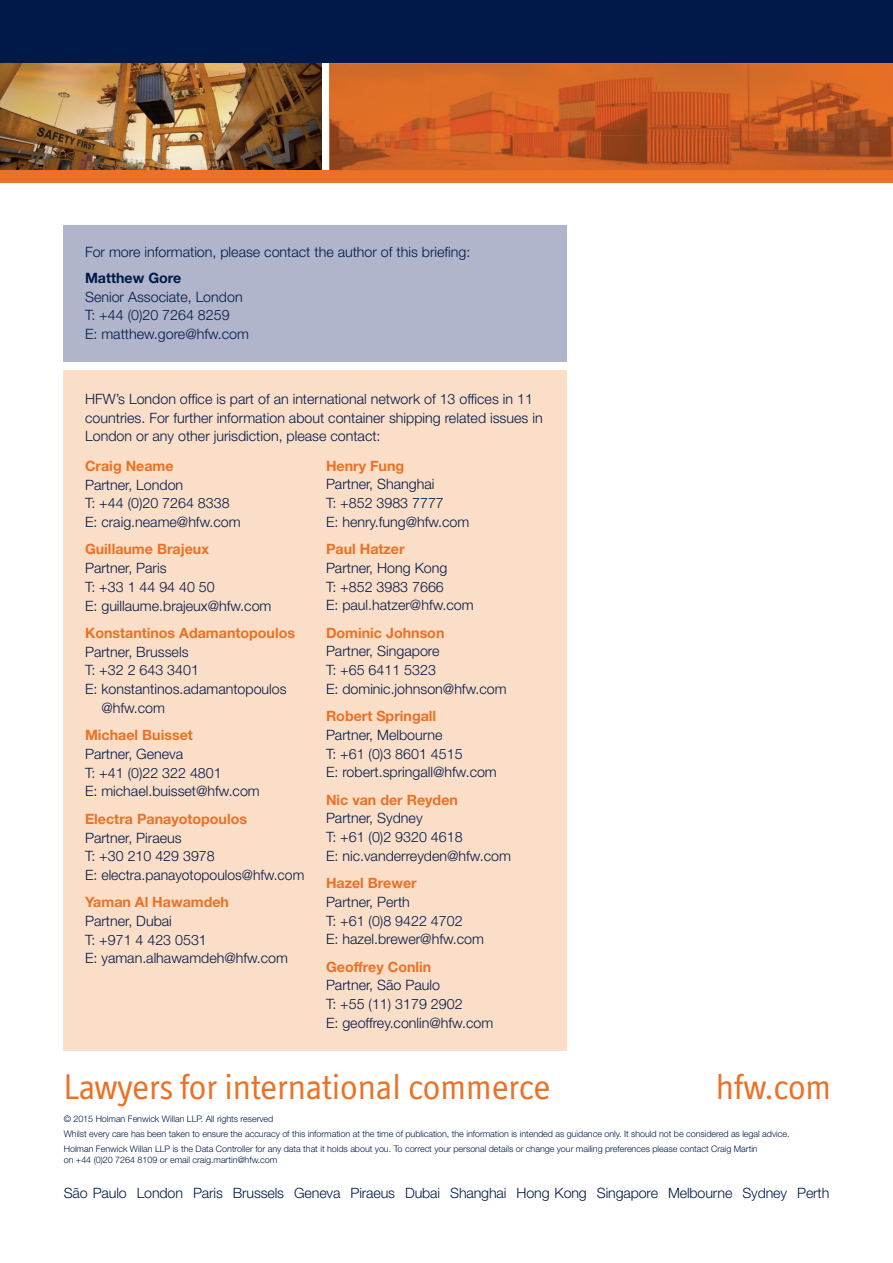
<style>
.page{position:relative;width:893px;height:1263px;background:#fff}
.page>*{position:absolute;margin:0;border:0;box-sizing:border-box;transform-origin:0 0}
.t1{font:36px "Officina Display ITC Std";color:#eb7125}
.t2{font:300 14.25px/18.8px "Helvetica Neue LT Std";color:#001948}
.t3{font:700 14.25px "Helvetica Neue LT Std";color:#eb7125}
.t4{font:700 14.25px "Helvetica Neue LT Std";color:#001948}
.t5{font:300 9px/15px "Helvetica Neue LT Std";letter-spacing:-.005em;color:#001948}
</style>
<div class="page">
<div style="left:64px;top:370px;width:503px;height:681px;background:#fbdec7"></div>
<div style="left:64px;top:225px;width:503px;height:136px;background:#b1b5cb"></div>
<div style="left:0;top:0;width:893px;height:170px;background:#001948"></div>
<img style="left:0;top:64px;width:322px;height:106px">
<div style="left:322px;top:64px;width:8px;height:106px;background:#fff"></div>
<div style="left:0;top:170px;width:893px;height:13px;background:#eb7125"></div>
<img style="left:330px;top:64px;width:512px;height:73px">
<img style="left:842px;top:64px;width:51px;height:106px">
<img style="left:330px;top:133px;width:204px;height:37px">
<img style="left:534px;top:135px;width:206px;height:35px">
<img style="left:739px;top:137px;width:103px;height:33px">
<p class="t2" style="left:85px;top:243px;width:387px">For more information, please contact the author of this briefing:</p>
<p class="t4" style="left:85px;top:269px;width:98px">Matthew Gore</p>
<p class="t2" style="left:85px;top:287px;width:166px">Senior Associate, London<br>T: +44 (0)20 7264 8259<br>E: matthew.gore@hfw.com</p>
<p class="t2" style="left:85px;top:389px;width:459px">HFW’s London office is part of an international network of 13 offices in 11 countries. For further information about container shipping related issues in<br>London or any other jurisdiction, please contact:</p>
<p class="t3" style="left:85px;top:457px;width:90px">Craig Neame</p>
<p class="t2" style="left:85px;top:475px;width:157px">Partner, London<br>T: +44 (0)20 7264 8338<br>E: craig.neame@hfw.com</p>
<p class="t3" style="left:85px;top:540px;width:125px">Guillaume Brajeux</p>
<p class="t2" style="left:85px;top:558px;width:188px">Partner, Paris<br>T: +33 1 44 94 40 50<br>E: guillaume.brajeux@hfw.com</p>
<p class="t3" style="left:85px;top:624px;width:212px">Konstantinos Adamantopoulos</p>
<p class="t2" style="left:85px;top:642px;width:105px">Partner, Brussels</p>
<p class="t2" style="left:85px;top:661px;width:115px">T: +32 2 643 3401</p>
<p class="t2" style="left:85px;top:679px;width:203px">E: konstantinos.adamantopoulos</p>
<p class="t2" style="left:101px;top:698px;width:65px">@hfw.com</p>
<p class="t3" style="left:85px;top:726px;width:109px">Michael Buisset</p>
<p class="t2" style="left:85px;top:744px;width:176px">Partner, Geneva<br>T: +41 (0)22 322 4801<br>E: michael.buisset@hfw.com</p>
<p class="t3" style="left:85px;top:810px;width:164px">Electra Panayotopoulos</p>
<p class="t2" style="left:85px;top:828px;width:221px">Partner, Piraeus<br>T: +30 210 429 3978<br>E: electra.panayotopoulos@hfw.com</p>
<p class="t3" style="left:85px;top:893px;width:146px">Yaman Al Hawamdeh</p>
<p class="t2" style="left:85px;top:911px;width:205px">Partner, Dubai<br>T: +971 4 423 0531<br>E: yaman.alhawamdeh@hfw.com</p>
<p class="t3" style="left:326px;top:457px;width:80px">Henry Fung</p>
<p class="t2" style="left:326px;top:474px;width:145px">Partner, Shanghai<br>T: +852 3983 7777<br>E: henry.fung@hfw.com</p>
<p class="t3" style="left:326px;top:540px;width:80px">Paul Hatzer</p>
<p class="t2" style="left:326px;top:558px;width:149px">Partner, Hong Kong<br>T: +852 3983 7666<br>E: paul.hatzer@hfw.com</p>
<p class="t3" style="left:326px;top:624px;width:120px">Dominic Johnson</p>
<p class="t2" style="left:326px;top:642px;width:182px">Partner, Singapore<br>T: +65 6411 5323<br>E: dominic.johnson@hfw.com</p>
<p class="t3" style="left:326px;top:707px;width:112px">Robert Springall</p>
<p class="t2" style="left:326px;top:725px;width:172px">Partner, Melbourne<br>T: +61 (0)3 8601 4515<br>E: robert.springall@hfw.com</p>
<p class="t3" style="left:326px;top:791px;width:133px">Nic van der Reyden</p>
<p class="t2" style="left:326px;top:809px;width:186px">Partner, Sydney<br>T: +61 (0)2 9320 4618<br>E: nic.vanderreyden@hfw.com</p>
<p class="t3" style="left:326px;top:874px;width:92px">Hazel Brewer</p>
<p class="t2" style="left:326px;top:892px;width:159px">Partner, Perth<br>T: +61 (0)8 9422 4702<br>E: hazel.brewer@hfw.com</p>
<p class="t3" style="left:326px;top:958px;width:107px">Geoffrey Conlin</p>
<p class="t2" style="left:326px;top:976px;width:169px">Partner, São Paulo<br>T: +55 (11) 3179 2902<br>E: geoffrey.conlin@hfw.com</p>
<h1 class="t1" style="left:64px;top:1065px;width:488px">Lawyers for international commerce</h1>
<h1 class="t1" style="left:716px;top:1065px;width:117px">hfw.com</h1>
<p class="t5" style="left:64px;top:1111px;width:727px">© 2015 Holman Fenwick Willan LLP. All rights reserved<br>Whilst every care has been taken to ensure the accuracy of this information at the time of publication, the information is intended as guidance only. It should not be considered as legal advice.<br>Holman Fenwick Willan LLP is the Data Controller for any data that it holds about you. To correct your personal details or change your mailing preferences please contact Craig Martin</p>
<p class="t5" style="left:64px;top:1152px;width:215px">on +44 (0)20 7264 8109 or email craig.martin@hfw.com</p>
<p class="t2" style="left:64px;top:1183px;width:767px">São Paulo London Paris Brussels Geneva Piraeus Dubai Shanghai Hong Kong Singapore Melbourne Sydney Perth</p>
</div>
